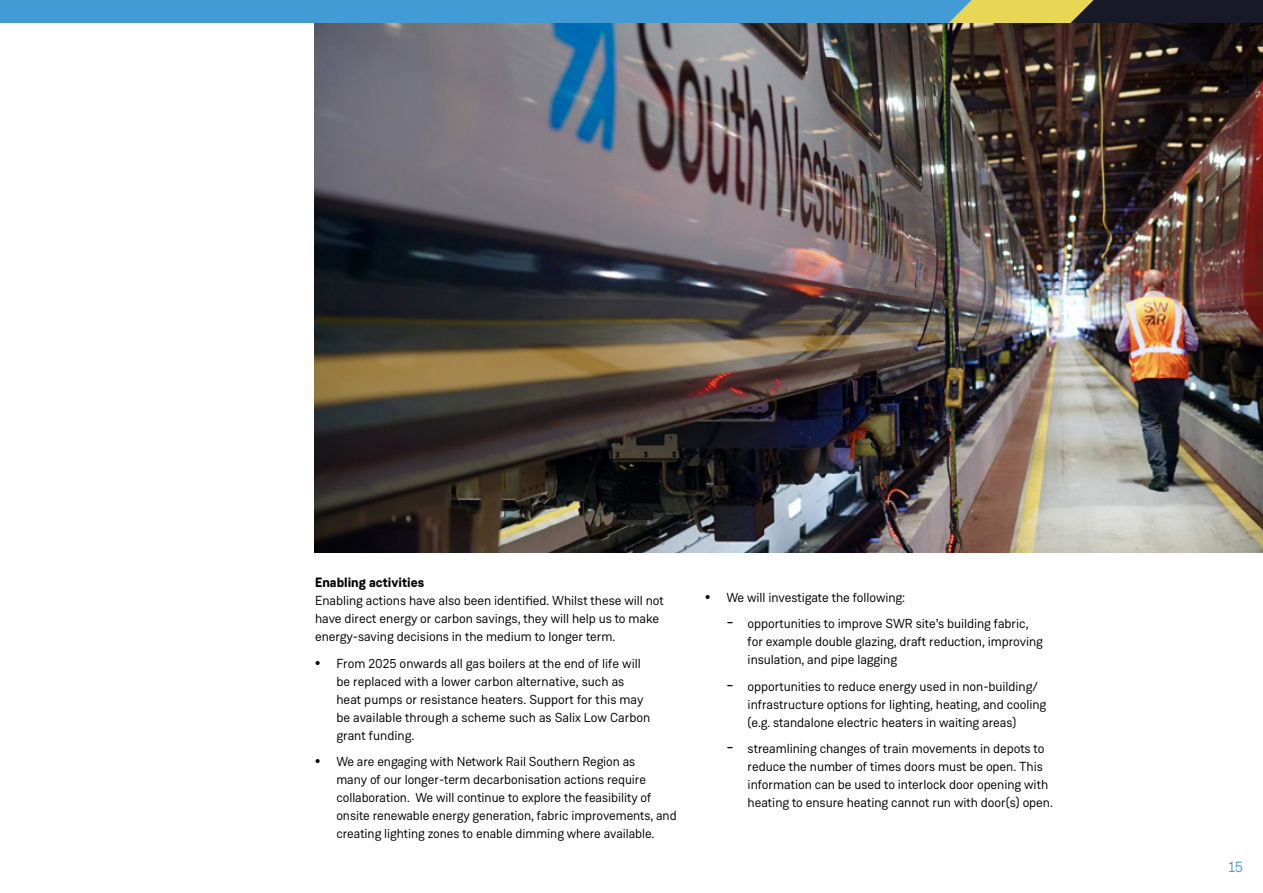
<style>
.page{position:relative;width:1263px;height:893px;background:#fff}
.page>*{position:absolute;margin:0;border:0;box-sizing:border-box;transform-origin:0 0}
.t1{font:15px "Weissenhof Grotesk";color:#429bd5}
.t2{font:700 13.5px "Weissenhof Grotesk";color:#000}
.t3{font:13.05px/18px "Weissenhof Grotesk";letter-spacing:-.005em;color:#000}
.s1{font-weight:700;font-size:18px}
.s2{font-size:18px}
</style>
<div class="page">
<div style="left:0;top:0;width:1023px;height:23px;background:#429bd5"></div>
<div style="left:1014px;top:0;width:249px;height:23px;background:#171a26"></div>
<svg style="left:949px;top:0;width:145px;height:23px"></svg>
<img style="left:314px;top:24px;width:949px;height:528px">
<p class="t2" style="left:315px;top:574px;width:111px">Enabling activities</p>
<p class="t3" style="left:315px;top:592px;width:350px">Enabling actions have also been identified. Whilst these will not have direct energy or carbon savings, they will help us to make energy-saving decisions in the medium to longer term.</p>
<p class="t3" style="left:336px;top:654px;width:315px;text-indent:-21px"><span class="s1">•</span> From 2025 onwards all gas boilers at the end of life will be replaced with a lower carbon alternative, such as heat pumps or resistance heaters. Support for this may be available through a scheme such as Salix Low Carbon grant funding.</p>
<p class="t3" style="left:336px;top:753px;width:342px;text-indent:-21px"><span class="s1">•</span> We are engaging with Network Rail Southern Region as<br>many of our longer-term decarbonisation actions require collaboration. We will continue to explore the feasibility of onsite renewable energy generation, fabric improvements, and creating lighting zones to enable dimming where available.</p>
<p class="t3" style="left:705px;top:588px;width:202px"><span class="s1">•</span> We will investigate the following:</p>
<p class="t3" style="left:748px;top:615px;width:297px;text-indent:-21px"><span class="s2">-</span> opportunities to improve SWR site’s building fabric, for example double glazing, draft reduction, improving insulation, and pipe lagging</p>
<p class="t3" style="left:748px;top:677px;width:300px;text-indent:-21px"><span class="s2">-</span> opportunities to reduce energy used in non-building/ infrastructure options for lighting, heating, and cooling (e.g. standalone electric heaters in waiting areas)</p>
<p class="t3" style="left:748px;top:740px;width:307px;text-indent:-21px"><span class="s2">-</span> streamlining changes of train movements in depots to reduce the number of times doors must be open. This information can be used to interlock door opening with heating to ensure heating cannot run with door(s) open.</p>
<p class="t1" style="left:1229px;top:857px;width:16px">15</p>
</div>
